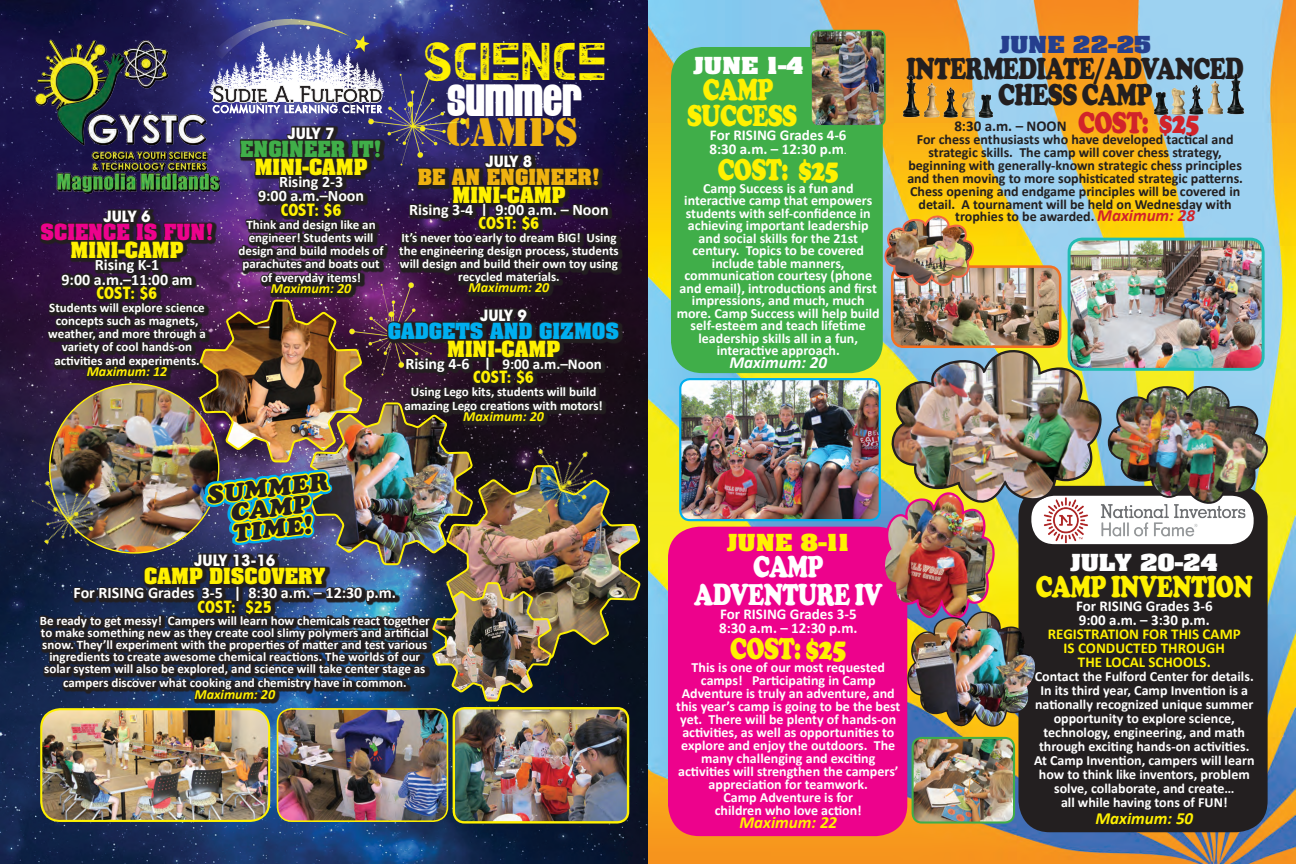
<style>
.page{position:relative;width:1296px;height:864px;background:#fff}
.page>*{position:absolute;margin:0;border:0;box-sizing:border-box;transform-origin:0 0}
.t1{font:48px "Earth Kid";color:#fff101}
.t2{font:44px "Eight Track";color:#fff}
.t3{font:41.4px "Army";color:#efb211}
.t4{font:900 31px/26px "Cooper";letter-spacing:-.025em;color:#fff101;text-align:center;scale:.75 1}
.t5{font:900 31px/26px "Cooper";letter-spacing:-.025em;color:#231f20;text-align:center;scale:.75 1}
.t6{font:900 31px/27.6px "Cooper";letter-spacing:-.025em;color:#fff;text-align:center;scale:.75 1}
.t7{font:italic 24.5px/20.4px "Cooper Black Std";color:#231f20;text-align:center;scale:1.05 1}
.t8{font:700 20px "Aachen";color:#fff;scale:1.23 1}
.t9{font:700 20px "Aachen";color:#253f8e;scale:1.23 1}
.t10{font:700 20px "Aachen";color:#fff101;scale:1.23 1}
.t11{font:700 19px "Aachen";color:#fff101}
.t12{font:700 19px "Aachen";color:#00aeef}
.t13{font:700 19px "Aachen";color:#ed028c}
.t14{font:700 19px "Aachen";color:#efb211}
.t15{font:700 19px "Aachen";color:#40ae49}
.t16{font:800 condensed 18px "Abadi";color:#fff101}
.t17{font:italic 700 17px "Calibri";color:#fff101}
.t18{font:italic 700 17px "Calibri";color:#fff}
.t19{font:700 16px/14.4px "Calibri";color:#fff;text-align:center}
.t20{font:700 16px "Avant Garde IT Cby BT";color:#fff}
.t21{font:700 15px/14.4px "Calibri";color:#fff}
.t22{font:700 15px/14.2px "Calibri";color:#fff101;text-align:center}
.t23{font:700 15px "Calibri";color:#231f20}
.t24{font:700 14px/12.5px "Calibri";color:#fff;text-align:center}
.t25{font:700 14px/12.8px "Calibri";color:#231f20;text-align:center}
.t26{font:italic 700 14px "Calibri";color:#fff101}
.t27{font:700 13px/13px "Calibri";color:#fff;text-align:center}
.s1{font-size:16px}
.s2{font-weight:400;font-size:12px}
.s3{font-family:"Cooper";font-weight:900;font-size:31px;color:#d1232a}
.s4{font-style:italic;font-size:17px;color:#d1232a}
</style>
<div class="page">
<img style="left:0;top:0;width:1296px;height:864px">
<img style="left:26px;top:25px;width:11px;height:169px">
<img style="left:681px;top:379px;width:199px;height:141px">
<div style="left:679px;top:378px;width:202px;height:143px;border:2px solid #00aeef;border-radius:10px"></div>
<img style="left:1069px;top:239px;width:194px;height:110px">
<div style="left:1068px;top:238px;width:197px;height:133px;border:3px solid #22bcb3;border-radius:13px"></div>
<img style="left:16px;top:459px;width:21px;height:106px">
<div style="left:1018px;top:486px;width:250px;height:346px;background:#231f20;border-radius:32px"></div>
<div style="left:668px;top:527px;width:239px;height:309px;background:#ed028c;border-radius:32px"></div>
<div style="left:671px;top:47px;width:212px;height:326px;background:#40ae49;border-radius:32px"></div>
<img style="left:900px;top:75px;width:95px;height:44px">
<img style="left:1153px;top:72px;width:95px;height:44px">
<img style="left:913px;top:739px;width:101px;height:84px">
<div style="left:912px;top:737px;width:103px;height:87px;border:2px solid #40ae49;border-radius:9px"></div>
<img style="left:811px;top:31px;width:74px;height:95px">
<div style="left:810px;top:30px;width:76px;height:97px;border:2px solid #40ae49;border-radius:7px"></div>
<img style="left:881px;top:349px;width:389px;height:379px">
<img style="left:892px;top:267px;width:168px;height:80px">
<div style="left:891px;top:265px;width:170px;height:83px;border:3px solid #f37123;border-radius:11px"></div>
<img style="left:883px;top:214px;width:93px;height:74px">
<img style="left:37px;top:0;width:605px;height:864px">
<img style="left:509px;top:428px;width:105px;height:106px">
<p class="t20" style="left:104px;top:207px;width:48px">JULY 6</p>
<h3 class="t13" style="left:40px;top:219px;width:175px">SCIENCE IS FUN!</h3>
<h3 class="t11" style="left:71px;top:237px;width:114px">MINI-CAMP</h3>
<p class="t19" style="left:61px;top:258px;width:133px">Rising K-1<br>9:00 a.m.–11:00 am</p>
<p class="t16" style="left:97px;top:283px;width:62px">COST: $6</p>
<p class="t27" style="left:48px;top:301px;width:159px">Students will explore science concepts such as magnets, weather, and more through a variety of cool hands-on</p>
<p class="t27" style="left:54px;top:355px;width:147px">activities and experiments.</p>
<p class="t26" style="left:87px;top:363px;width:82px">Maximum: 12</p>
<p class="t20" style="left:288px;top:123px;width:48px">JULY 7</p>
<h3 class="t15" style="left:240px;top:135px;width:143px">ENGINEER IT!</h3>
<h3 class="t11" style="left:255px;top:153px;width:114px">MINI-CAMP</h3>
<p class="t19" style="left:258px;top:174px;width:108px">Rising 2-3<br>9:00 a.m.–Noon</p>
<p class="t16" style="left:281px;top:199px;width:62px">COST: $6</p>
<p class="t27" style="left:239px;top:218px;width:147px">Think and design like an engineer! Students will design and build models of parachutes and boats out</p>
<p class="t27" style="left:261px;top:271px;width:102px">of everyday items!</p>
<p class="t26" style="left:271px;top:279px;width:82px">Maximum: 20</p>
<h1 class="t1" style="left:423px;top:35px;width:185px">SCIENCE</h1>
<h2 class="t2" style="left:446px;top:75px;width:136px">SUMMER</h2>
<h3 class="t3" style="left:446px;top:108px;width:133px">CAMPS</h3>
<p class="t20" style="left:485px;top:152px;width:48px">JULY 8</p>
<h3 class="t14" style="left:418px;top:163px;width:184px">BE AN ENGINEER!</h3>
<h3 class="t11" style="left:453px;top:181px;width:114px">MINI-CAMP</h3>
<p class="t19" style="left:409px;top:202px;width:201px">Rising 3-4 | 9:00 a.m. – Noon</p>
<p class="t16" style="left:479px;top:213px;width:62px">COST: $6</p>
<p class="t27" style="left:399px;top:232px;width:221px">It’s never too early to dream BIG! Using the engineering design process, students will design and build their own toy using recycled materials.</p>
<p class="t26" style="left:469px;top:279px;width:82px">Maximum: 20</p>
<p class="t20" style="left:480px;top:305px;width:48px">JULY 9</p>
<h3 class="t12" style="left:388px;top:317px;width:233px">GADGETS AND GIZMOS</h3>
<h3 class="t11" style="left:447px;top:335px;width:114px">MINI-CAMP</h3>
<p class="t21" style="left:405px;top:357px;width:198px"><span class="s1">Rising 4-6 |</span> 9:00 a.m.–Noon</p>
<p class="t16" style="left:473px;top:366px;width:62px">COST: $6</p>
<p class="t27" style="left:404px;top:385px;width:200px;line-height:14px">Using Lego kits, students will build amazing Lego creations with motors!</p>
<p class="t26" style="left:463px;top:407px;width:82px">Maximum: 20</p>
<h3 class="t7" style="left:206px;top:485px;width:118px;rotate:-7deg">SUMMER<br>CAMP<br>TIME!</h3>
<p class="t20" style="left:194px;top:551px;width:83px">JULY 13-16</p>
<h3 class="t11" style="left:144px;top:562px;width:183px">CAMP DISCOVERY</h3>
<p class="t19" style="left:74px;top:586px;width:324px">For RISING Grades 3-5 | 8:30 a.m. – 12:30 p.m.</p>
<p class="t16" style="left:198px;top:596px;width:76px">COST: $25</p>
<p class="t27" style="left:40px;top:615px;width:392px;line-height:12px">Be ready to get messy! Campers will learn how chemicals react together to make something new as they create cool slimy polymers and artificial snow. They’ll experiment with the properties of matter and test various ingredients to create awesome chemical reactions. The worlds of our solar system will also be explored, and science will take center stage as</p>
<p class="t27" style="left:63px;top:676px;width:345px">campers discover what cooking and chemistry have in common.</p>
<p class="t26" style="left:195px;top:686px;width:82px">Maximum: 20</p>
<h3 class="t8" style="left:693px;top:51px;width:91px">JUNE 1-4</h3>
<h3 class="t4" style="left:687px;top:77px;width:148px">CAMP<br>SUCCESS</h3>
<p class="t21" style="left:710px;top:128px;width:139px">For RISING Grades 4-6<br>8:30 a.m. – 12:30 p.m<span class="s2">.</span></p>
<h3 class="t4" style="left:718px;top:157px;width:163px">COST: $25</h3>
<p class="t24" style="left:677px;top:182px;width:205px">Camp Success is a fun and interactive camp that empowers students with self-confidence in achieving important leadership and social skills for the 21st century. Topics to be covered include table manners, communication courtesy (phone and email), introductions and first impressions, and much, much more. Camp Success will help build self-esteem and teach lifetime leadership skills all in a fun, interactive approach.</p>
<p class="t18" style="left:729px;top:351px;width:99px">Maximum: 20</p>
<h3 class="t9" style="left:1000px;top:30px;width:124px">JUNE 22-25</h3>
<h3 class="t5" style="left:907px;top:56px;width:451px">INTERMEDIATE/ADVANCED<br>CHESS CAMP</h3>
<p class="t23" style="left:954px;top:117px;width:247px">8:30 a.m. – NOON <span class="s3">COST: $25</span></p>
<p class="t25" style="left:907px;top:133px;width:337px">For chess enthusiasts who have developed tactical and strategic skills. The camp will cover chess strategy, beginning with generally-known strategic chess principles and then moving to more sophisticated strategic patterns.<br>Chess opening and endgame principles will be covered in detail. A tournament will be held on Wednesday with trophies to be awarded. <span class="s4">Maximum: 28</span></p>
<h3 class="t10" style="left:727px;top:528px;width:101px">JUNE 8-11</h3>
<h3 class="t6" style="left:694px;top:553px;width:253px">CAMP<br>ADVENTURE IV</h3>
<p class="t21" style="left:719px;top:606px;width:140px">For RISING Grades 3-5<br>8:30 a.m. – 12:30 p.m.</p>
<h3 class="t4" style="left:730px;top:636px;width:156px">COST: $25</h3>
<p class="t24" style="left:676px;top:660px;width:226px;line-height:13px">This is one of our most requested camps! Participating in Camp<br>Adventure is truly an adventure, and this year’s camp is going to be the best yet. There will be plenty of hands-on activities, as well as opportunities to explore and enjoy the outdoors. The many challenging and exciting activities will strengthen the campers’ appreciation for teamwork.<br>Camp Adventure is for<br>children who love action!</p>
<p class="t17" style="left:739px;top:811px;width:99px">Maximum: 22</p>
<h3 class="t8" style="left:1071px;top:548px;width:121px">JULY 20-24</h3>
<h3 class="t4" style="left:1036px;top:574px;width:290px">CAMP INVENTION</h3>
<p class="t21" style="left:1076px;top:599px;width:138px;line-height:14px">For RISING Grades 3-6<br>9:00 a.m. – 3:30 p.m.</p>
<p class="t22" style="left:1048px;top:627px;width:194px">REGISTRATION FOR THIS CAMP<br>IS CONDUCTED THROUGH<br>THE LOCAL SCHOOLS.</p>
<p class="t24" style="left:1034px;top:670px;width:222px;line-height:14px">Contact the Fulford Center for details.<br>In its third year, Camp Invention is a nationally recognized unique summer opportunity to explore science, technology, engineering, and math through exciting hands-on activities.<br>At Camp Invention, campers will learn how to think like inventors, problem solve, collaborate, and create…<br>all while having tons of FUN!</p>
<p class="t17" style="left:1095px;top:808px;width:99px">Maximum: 50</p>
</div>
